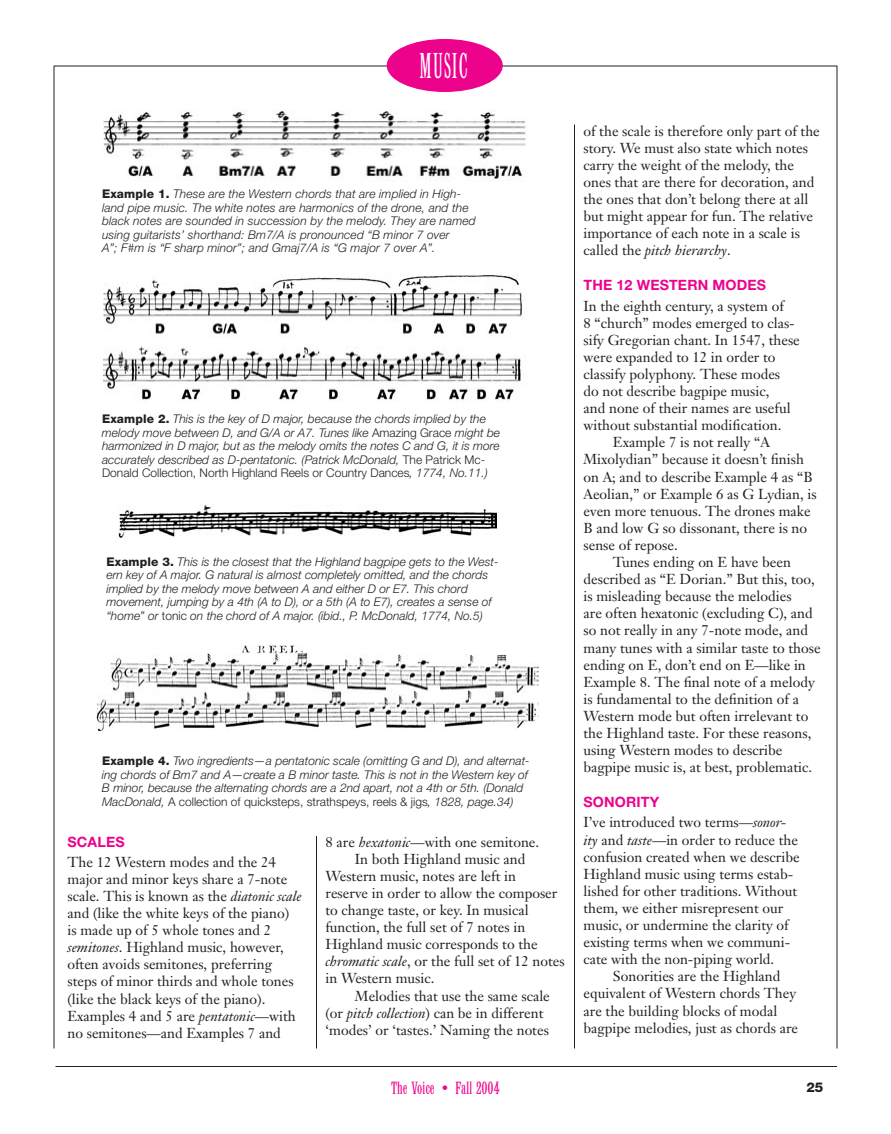
<style>
.page{position:relative;width:891px;height:1134px;background:#fff}
.page>*{position:absolute;margin:0;border:0;box-sizing:border-box;transform-origin:0 0}
.t1{font:condensed 36.6px "Latin";letter-spacing:.04em;color:#fff;scale:.71 1}
.t2{font:condensed 18px "Latin";color:#ed028c}
.t3{font:14.25px/17.1px "Janson Text";color:#231f20}
.t4{font:700 14.25px "Helvetica Neue";letter-spacing:.01em;color:#ed028c}
.t5{font:800 13.5px "Helvetica Neue";color:#231f20}
.t6{font:italic 300 12px/13.5px "Helvetica Neue";color:#231f20}
.s1{font-weight:800;font-style:normal}
.s2{font-style:normal}
.s3{font-style:italic}
</style>
<div class="page">
<hr style="left:54px;top:66px;width:1px;height:982px;background:#231f20">
<hr style="left:837px;top:66px;width:1px;height:982px;background:#231f20">
<hr style="left:54px;top:66px;width:783px;height:1px;background:#231f20">
<div style="left:388px;top:40px;width:114px;height:51px;background:#ed028c;border-radius:50%"></div>
<div style="left:387px;top:39px;width:116px;height:53px;border:2px solid #ed028c;border-radius:50%"></div>
<hr style="left:56px;top:1066px;width:781px;height:1px;background:#231f20">
<hr style="left:316px;top:124px;width:1px;height:924px;background:#231f20">
<hr style="left:574px;top:124px;width:1px;height:924px;background:#231f20">
<div style="left:104px;top:109px;width:445px;height:197px;background:#fff"></div>
<img style="left:104px;top:110px;width:422px;height:71px">
<div style="left:104px;top:271px;width:445px;height:266px;background:#fff"></div>
<img style="left:104px;top:274px;width:418px;height:129px">
<div style="left:119px;top:500px;width:407px;height:315px;background:#fff"></div>
<img style="left:119px;top:505px;width:378px;height:33px">
<div style="left:96px;top:646px;width:468px;height:190px;background:#fff"></div>
<img style="left:96px;top:646px;width:442px;height:84px">
<h1 class="t1" style="left:419px;top:46px;width:70px">MUSIC</h1>
<p class="t6" style="left:102px;top:187px;width:375px"><span class="s1">Example 1.</span> These are the Western chords that are implied in High&shy;land pipe music. The white notes are harmonics of the drone, and the black notes are sounded in succession by the melody. They are named using guitarists’ shorthand: Bm7/A is pronounced “B minor 7 over<br>A”; F#m is “F sharp minor”; and Gmaj7/A is “G major 7 over A”.</p>
<p class="t6" style="left:102px;top:412px;width:400px"><span class="s1">Example 2.</span> This is the key of D major, because the chords implied by the melody move between D, and G/A or A7. Tunes like <span class="s2">Amazing Grace</span> might be harmonized in D major, but as the melody omits the notes C and G, it is more accurately described as D-pentatonic. (Patrick McDonald, <span class="s2">The Patrick Mc-Donald Collection, North Highland Reels or Country Dances</span>, 1774, No.11.)</p>
<p class="t6" style="left:106px;top:555px;width:394px"><span class="s1">Example 3.</span> This is the closest that the Highland bagpipe gets to the West&shy;ern key of A major. G natural is almost completely omitted, and the chords implied by the melody move between A and either D or E7. This chord movement, jumping by a 4th (A to D), or a 5th (A to E7), creates a sense of “home” or <span class="s2">tonic</span> on the chord of A major. (ibid., P. McDonald, 1774, No.5)</p>
<p class="t6" style="left:102px;top:754px;width:429px"><span class="s1">Example 4.</span> Two ingredients—a pentatonic scale (omitting G and D), and alternat&shy;ing chords of Bm7 and A—create a B minor taste. This is not in the Western key of B minor, because the alternating chords are a 2nd apart, not a 4th or 5th. (Donald MacDonald, <span class="s2">A collection of quicksteps, strathspeys, reels &amp; jigs</span>, 1828, page.34)</p>
<p class="t4" style="left:68px;top:833px;width:59px">SCALES</p>
<p class="t3" style="left:68px;top:853px;width:236px">The 12 Western modes and the 24 major and minor keys share a 7-note scale. This is known as the <span class="s3">diatonic scale </span>and (like the white keys of the piano) is made up of 5 whole tones and 2 <span class="s3">semitones</span>. Highland music, however, often avoids semitones, preferring steps of minor thirds and whole tones (like the black keys of the piano).<br>Examples 4 and 5 are <span class="s3">pentatonic</span>—with no semitones—and Examples 7 and</p>
<p class="t3" style="left:326px;top:833px;width:215px">8 are <span class="s3">hexatonic</span>—with one semitone.</p>
<p class="t3" style="left:355px;top:850px;width:172px">In both Highland music and</p>
<p class="t3" style="left:326px;top:867px;width:192px">Western music, notes are left in</p>
<p class="t3" style="left:326px;top:884px;width:233px">reserve in order to allow the composer</p>
<p class="t3" style="left:326px;top:901px;width:205px">to change taste, or key. In musical</p>
<p class="t3" style="left:326px;top:919px;width:201px">function, the full set of 7 notes in</p>
<p class="t3" style="left:326px;top:936px;width:214px">Highland music corresponds to the</p>
<p class="t3" style="left:326px;top:953px;width:241px"><span class="s3">chromatic scale</span>, or the full set of 12 notes</p>
<p class="t3" style="left:326px;top:970px;width:111px">in Western music.</p>
<p class="t3" style="left:355px;top:987px;width:196px">Melodies that use the same scale</p>
<p class="t3" style="left:326px;top:1004px;width:219px">(or <span class="s3">pitch collection</span>) can be in different</p>
<p class="t3" style="left:326px;top:1021px;width:225px">‘modes’ or ‘tastes.’ Naming the notes</p>
<p class="t3" style="left:584px;top:122px;width:238px">of the scale is therefore only part of the story. We must also state which notes carry the weight of the melody, the ones that are there for decoration, and the ones that don’t belong there at all but might appear for fun. The relative importance of each note in a scale is called the <span class="s3">pitch hierarchy</span>.</p>
<p class="t4" style="left:584px;top:277px;width:184px">THE 12 WESTERN MODES</p>
<p class="t3" style="left:584px;top:297px;width:202px">In the eighth century, a system of</p>
<p class="t3" style="left:584px;top:314px;width:213px">8 “church” modes emerged to clas-</p>
<p class="t3" style="left:584px;top:331px;width:218px">sify Gregorian chant. In 1547, these</p>
<p class="t3" style="left:584px;top:348px;width:194px">were expanded to 12 in order to</p>
<p class="t3" style="left:584px;top:365px;width:198px">classify polyphony. These modes</p>
<p class="t3" style="left:584px;top:382px;width:188px">do not describe bagpipe music,</p>
<p class="t3" style="left:584px;top:400px;width:209px">and none of their names are useful</p>
<p class="t3" style="left:584px;top:417px;width:199px">without substantial modification.</p>
<p class="t3" style="left:613px;top:434px;width:158px">Example 7 is not really “A</p>
<p class="t3" style="left:584px;top:451px;width:222px">Mixolydian” because it doesn’t finish</p>
<p class="t3" style="left:584px;top:468px;width:231px">on A; and to describe Example 4 as “B</p>
<p class="t3" style="left:584px;top:485px;width:235px">Aeolian,” or Example 6 as G Lydian, is</p>
<p class="t3" style="left:584px;top:502px;width:229px">even more tenuous. The drones make</p>
<p class="t3" style="left:584px;top:519px;width:225px">B and low G so dissonant, there is no</p>
<p class="t3" style="left:584px;top:536px;width:96px">sense of repose.</p>
<p class="t3" style="left:613px;top:553px;width:179px">Tunes ending on E have been</p>
<p class="t3" style="left:584px;top:571px;width:233px">described as “E Dorian.” But this, too,</p>
<p class="t3" style="left:584px;top:588px;width:210px">is misleading because the melodies</p>
<p class="t3" style="left:584px;top:605px;width:231px">are often hexatonic (excluding C), and</p>
<p class="t3" style="left:584px;top:622px;width:226px">so not really in any 7-note mode, and</p>
<p class="t3" style="left:584px;top:639px;width:239px">many tunes with a similar taste to those</p>
<p class="t3" style="left:584px;top:656px;width:224px">ending on E, don’t end on E—like in</p>
<p class="t3" style="left:584px;top:673px;width:233px">Example 8. The final note of a melody</p>
<p class="t3" style="left:584px;top:690px;width:217px">is fundamental to the definition of a</p>
<p class="t3" style="left:584px;top:707px;width:226px">Western mode but often irrelevant to</p>
<p class="t3" style="left:584px;top:724px;width:229px">the Highland taste. For these reasons,</p>
<p class="t3" style="left:584px;top:742px;width:200px">using Western modes to describe</p>
<p class="t3" style="left:584px;top:759px;width:230px">bagpipe music is, at best, problematic.</p>
<p class="t4" style="left:584px;top:793px;width:77px">SONORITY</p>
<p class="t3" style="left:584px;top:814px;width:218px">I’ve introduced two terms—<span class="s3">sonor&shy;ity</span> and <span class="s3">taste</span>—in order to reduce the confusion created when we describe Highland music using terms estab&shy;lished for other traditions. Without them, we either misrepresent our music, or undermine the clarity of existing terms when we communi&shy;cate with the non-piping world.</p>
<p class="t3" style="left:584px;top:968px;width:216px;text-indent:29px">Sonorities are the Highland equivalent of Western chords They are the building blocks of modal bagpipe melodies, just as chords are</p>
<p class="t2" style="left:391px;top:1079px;width:110px">The Voice • Fall 2004</p>
<p class="t5" style="left:806px;top:1079px;width:19px">25</p>
</div>
